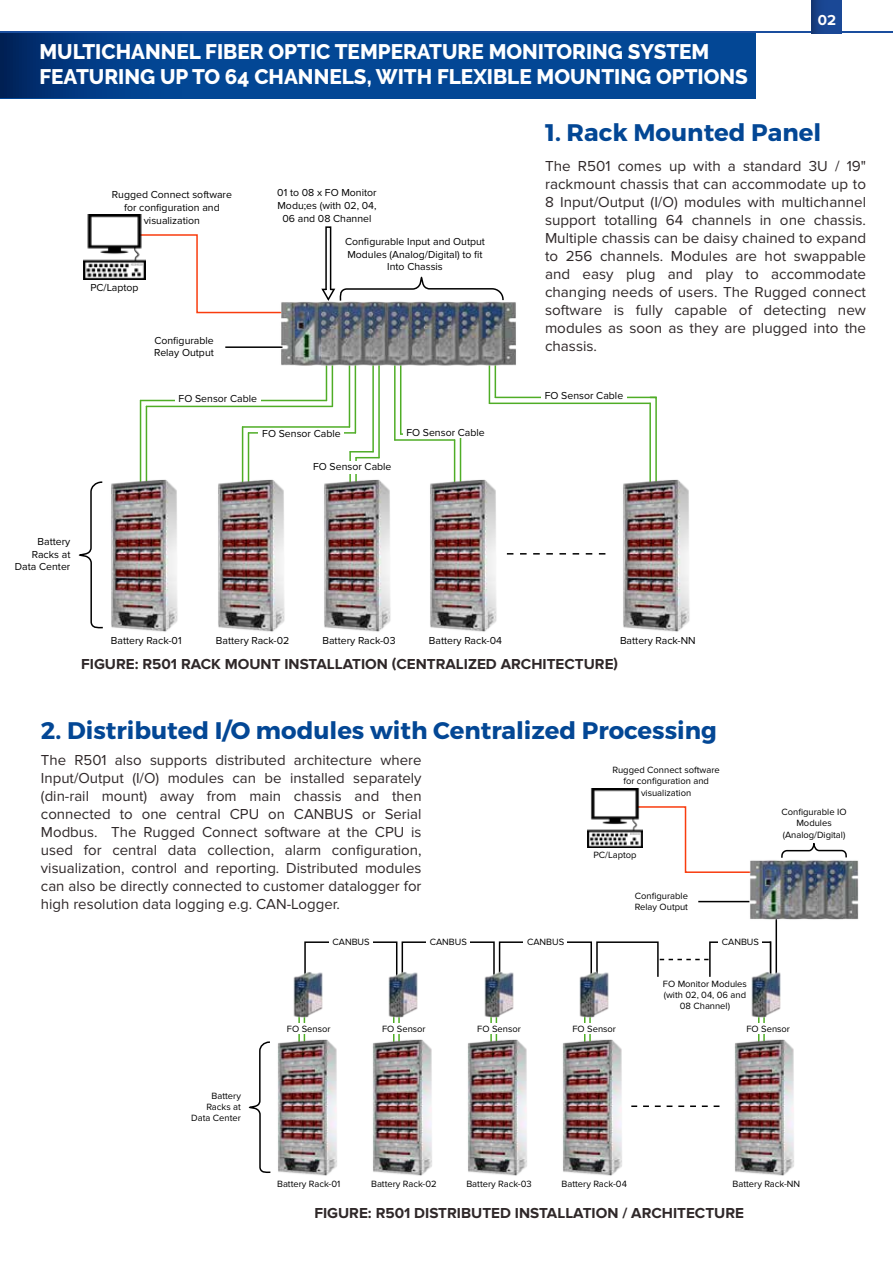
<style>
.page{position:relative;width:893px;height:1263px;background:#fff}
.page>*{position:absolute;margin:0;border:0;box-sizing:border-box;transform-origin:0 0}
.t1{font:700 24px "Montserrat";color:#034795}
.t2{font:800 21px/25.2px "Raleway";color:#fff}
.t3{font:15px/18px "Proxima Nova";color:#2f2829;text-align:justify}
.t4{font:700 15px "Proxima Nova";color:#2f2829}
.t5{font:700 15px "Proxima Nova";color:#fffdfd}
.t6{font:10.5px/12.6px "Proxima Nova";color:#000;text-align:center}
.t7{font:9.45px/11.2px "Proxima Nova";color:#000;text-align:center}
</style>
<div class="page">
<svg style="left:0;top:33px;width:756px;height:65px;background:#02438f"></svg>
<hr style="left:0;top:32px;width:893px;height:1px;background:#1a4e9e">
<svg style="left:782px;top:843px;width:64px;height:9px"></svg>
<svg style="left:490px;top:1020px;width:8px;height:3px"></svg>
<svg style="left:584px;top:1020px;width:7px;height:3px"></svg>
<svg style="left:393px;top:1020px;width:7px;height:3px"></svg>
<svg style="left:298px;top:1020px;width:8px;height:3px"></svg>
<svg style="left:758px;top:1020px;width:7px;height:3px"></svg>
<hr style="left:698px;top:901px;width:51px;height:1px;background:#000">
<svg style="left:636px;top:1105px;width:84px;height:2px"></svg>
<svg style="left:635px;top:806px;width:104px;height:67px"></svg>
<img style="left:587px;top:789px;width:56px;height:58px">
<svg style="left:248px;top:1041px;width:19px;height:132px"></svg>
<div style="left:304px;top:941px;width:93px;height:36px;border:2px solid #000"></div>
<div style="left:402px;top:941px;width:93px;height:36px;border:2px solid #000"></div>
<div style="left:499px;top:941px;width:93px;height:36px;border:2px solid #000"></div>
<div style="left:596px;top:941px;width:63px;height:36px;border:2px solid #000"></div>
<svg style="left:660px;top:929px;width:118px;height:48px"></svg>
<div style="left:329px;top:934px;width:44px;height:16px;background:#fff"></div>
<div style="left:426px;top:934px;width:44px;height:16px;background:#fff"></div>
<div style="left:524px;top:934px;width:43px;height:16px;background:#fff"></div>
<div style="left:718px;top:934px;width:44px;height:16px;background:#fff"></div>
<img style="left:267px;top:1034px;width:70px;height:142px">
<img style="left:372px;top:1034px;width:60px;height:142px">
<img style="left:467px;top:1034px;width:60px;height:142px">
<img style="left:562px;top:1034px;width:74px;height:142px">
<img style="left:734px;top:1034px;width:60px;height:142px">
<img style="left:293px;top:969px;width:35px;height:51px">
<img style="left:385px;top:969px;width:38px;height:51px">
<img style="left:480px;top:969px;width:38px;height:51px">
<img style="left:575px;top:969px;width:38px;height:51px">
<img style="left:747px;top:969px;width:34px;height:51px">
<img style="left:739px;top:852px;width:120px;height:77px">
<svg style="left:78px;top:481px;width:22px;height:148px"></svg>
<div style="left:325px;top:226px;width:6px;height:64px;border:2px solid #000"></div>
<svg style="left:139px;top:399px;width:9px;height:69px"></svg>
<hr style="left:141px;top:400px;width:185px;height:1px;background:#4fad26">
<hr style="left:146px;top:406px;width:186px;height:1px;background:#4fad26">
<svg style="left:649px;top:396px;width:8px;height:72px"></svg>
<svg style="left:394px;top:434px;width:7px;height:7px"></svg>
<hr style="left:395px;top:439px;width:60px;height:2px;background:#4fad26">
<hr style="left:401px;top:433px;width:59px;height:2px;background:#4fad26">
<svg style="left:453px;top:438px;width:9px;height:30px"></svg>
<svg style="left:349px;top:434px;width:31px;height:27px"></svg>
<hr style="left:243px;top:426px;width:106px;height:2px;background:#4fad26">
<hr style="left:248px;top:432px;width:107px;height:2px;background:#4fad26">
<svg style="left:241px;top:426px;width:9px;height:42px"></svg>
<hr style="left:495px;top:397px;width:161px;height:1px;background:#4fad26">
<hr style="left:489px;top:403px;width:161px;height:1px;background:#4fad26">
<div style="left:541px;top:388px;width:86px;height:13px;background:#fff"></div>
<div style="left:403px;top:425px;width:85px;height:12px;background:#fff"></div>
<div style="left:259px;top:429px;width:85px;height:13px;background:#fff"></div>
<div style="left:175px;top:392px;width:85px;height:12px;background:#fff"></div>
<hr style="left:225px;top:346px;width:57px;height:2px;background:#000">
<svg style="left:512px;top:553px;width:94px;height:2px"></svg>
<svg style="left:146px;top:234px;width:124px;height:80px"></svg>
<img style="left:83px;top:214px;width:63px;height:66px">
<img style="left:100px;top:468px;width:78px;height:164px">
<img style="left:218px;top:468px;width:67px;height:164px">
<img style="left:324px;top:474px;width:67px;height:158px">
<img style="left:430px;top:468px;width:82px;height:164px">
<img style="left:623px;top:468px;width:67px;height:164px">
<img style="left:270px;top:235px;width:258px;height:199px">
<svg style="left:812px;top:0;width:29px;height:34px"></svg>
<p class="t5" style="left:818px;top:12px;width:20px">02</p>
<h2 class="t2" style="left:39px;top:39px;width:710px">MULTICHANNEL FIBER OPTIC TEMPERATURE MONITORING SYSTEM<br>FEATURING UP TO 64 CHANNELS, WITH FLEXIBLE MOUNTING OPTIONS</h2>
<h1 class="t1" style="left:545px;top:118px;width:278px">1. Rack Mounted Panel</h1>
<p class="t6" style="left:112px;top:189px;width:122px">Rugged Connect software for configuration and visualization</p>
<p class="t6" style="left:90px;top:281px;width:50px">PC/Laptop</p>
<p class="t6" style="left:154px;top:334px;width:61px;text-align:left">Configurable<br>Relay Output</p>
<p class="t6" style="left:179px;top:393px;width:80px">FO Sensor Cable</p>
<p class="t6" style="left:277px;top:187px;width:101px">01 to 08 x FO Monitor<br>Modu;es (with 02, 04,<br>06 and 08 Channel</p>
<p class="t6" style="left:345px;top:236px;width:141px">Configurable Input and Output<br>Modules (Analog/Digital) to fit<br>Into Chassis</p>
<p class="t6" style="left:262px;top:427px;width:80px">FO Sensor Cable</p>
<p class="t6" style="left:313px;top:461px;width:80px">FO Sensor Cable</p>
<p class="t6" style="left:406px;top:427px;width:80px">FO Sensor Cable</p>
<p class="t3" style="left:545px;top:157px;width:323px">The R501 comes up with a standard 3U / 19" rackmount chassis that can accommodate up to 8 Input/Output (I/O) modules with multichannel support totalling 64 channels in one chassis.<br>Multiple chassis can be daisy chained to expand to 256 channels. Modules are hot swappable and easy plug and play to accommodate changing needs of users. The Rugged connect software is fully capable of detecting new modules as soon as they are plugged into the chassis.</p>
<p class="t6" style="left:545px;top:390px;width:80px">FO Sensor Cable</p>
<p class="t6" style="left:15px;top:536px;width:57px;text-align:right">Battery<br>Racks at<br>Data Center</p>
<p class="t6" style="left:111px;top:635px;width:72px">Battery Rack-01</p>
<p class="t6" style="left:216px;top:635px;width:75px">Battery Rack-02</p>
<p class="t6" style="left:322px;top:635px;width:75px">Battery Rack-03</p>
<p class="t6" style="left:429px;top:635px;width:75px">Battery Rack-04</p>
<p class="t6" style="left:620px;top:635px;width:77px">Battery Rack-NN</p>
<p class="t4" style="left:81px;top:655px;width:538px">FIGURE: R501 RACK MOUNT INSTALLATION (CENTRALIZED ARCHITECTURE)</p>
<h1 class="t1" style="left:41px;top:715px;width:677px">2. Distributed I/O modules with Centralized Processing</h1>
<p class="t3" style="left:41px;top:751px;width:382px">The R501 also supports distributed architecture where Input/Output (I/O) modules can be installed separately (din-rail mount) away from main chassis and then connected to one central CPU on CANBUS or Serial Modbus. The Rugged Connect software at the CPU is used for central data collection, alarm configuration, visualization, control and reporting. Distributed modules can also be directly connected to customer datalogger for high resolution data logging e.g. CAN-Logger.</p>
<p class="t7" style="left:612px;top:764px;width:109px">Rugged Connect software for configuration and visualization</p>
<p class="t7" style="left:593px;top:849px;width:45px">PC/Laptop</p>
<p class="t7" style="left:635px;top:890px;width:55px;text-align:left">Configurable<br>Relay Output</p>
<p class="t7" style="left:332px;top:936px;width:39px">CANBUS</p>
<p class="t7" style="left:430px;top:936px;width:39px">CANBUS</p>
<p class="t7" style="left:527px;top:936px;width:39px">CANBUS</p>
<p class="t7" style="left:722px;top:936px;width:39px">CANBUS</p>
<p class="t7" style="left:663px;top:978px;width:86px">FO Monitor Modules (with 02, 04, 06 and<br>08 Channel)</p>
<p class="t7" style="left:781px;top:806px;width:67px">Configurable IO<br>Modules (Analog/Digital)</p>
<p class="t7" style="left:191px;top:1090px;width:51px;text-align:right">Battery<br>Racks at<br>Data Center</p>
<p class="t7" style="left:287px;top:1023px;width:45px">FO Sensor</p>
<p class="t7" style="left:382px;top:1023px;width:45px">FO Sensor</p>
<p class="t7" style="left:477px;top:1023px;width:45px">FO Sensor</p>
<p class="t7" style="left:572px;top:1023px;width:45px">FO Sensor</p>
<p class="t7" style="left:746px;top:1023px;width:45px">FO Sensor</p>
<p class="t7" style="left:277px;top:1179px;width:65px">Battery Rack-01</p>
<p class="t7" style="left:371px;top:1179px;width:67px">Battery Rack-02</p>
<p class="t7" style="left:466px;top:1179px;width:67px">Battery Rack-03</p>
<p class="t7" style="left:562px;top:1179px;width:67px">Battery Rack-04</p>
<p class="t7" style="left:732px;top:1179px;width:69px">Battery Rack-NN</p>
<p class="t4" style="left:314px;top:1204px;width:431px">FIGURE: R501 DISTRIBUTED INSTALLATION / ARCHITECTURE</p>
</div>
